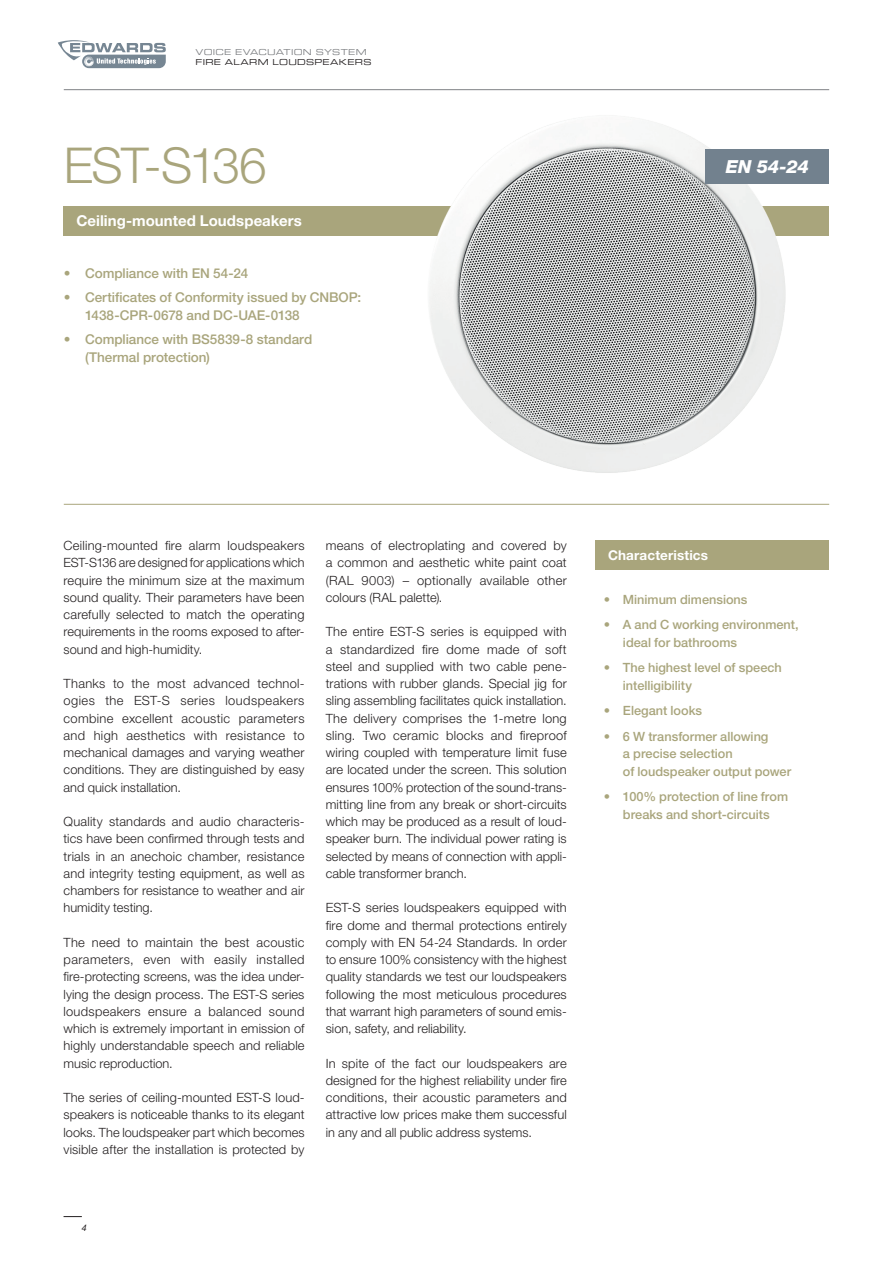
<style>
.page{position:relative;width:893px;height:1263px;background:#fff}
.page>*{position:absolute;margin:0;border:0;box-sizing:border-box;transform-origin:0 0}
.h1_equip{font:300 49.5px "Helvetica Neue LT Pro";letter-spacing:-.035em;color:#a9a57c}
.t1{font:italic 800 18px "Helvetica Neue LT Pro";color:#fff}
.t2{font:700 15px "Helvetica Neue LT Pro";letter-spacing:.005em;color:#fff}
.t3{font:500 13.5px/18px "Helvetica Neue LT Pro";letter-spacing:-.005em;color:#a9a57c}
.t4{font:700 13.5px "Helvetica Neue LT Pro";letter-spacing:.01em;color:#fff}
.LS_body_8_5_12{font:300 12.75px/17.2px "Helvetica Neue LT Pro";letter-spacing:.005em;color:#231f20;text-align:justify}
.t5{font:500 12.75px/17.2px "Helvetica Neue LT Pro";color:#a9a57c}
.t6{font:italic 9px "Helvetica Neue LT Pro";color:#231f20}
.t7{font:8.25px "Eurostile LT Extended Two";letter-spacing:.025em;color:#808285}
.t8{font:8.25px "Eurostile LT Extended Two";letter-spacing:.03em;color:#231f20}
.s1{font-weight:300}
</style>
<div class="page">
<svg style="left:64px;top:1216px;width:18px;height:1px"></svg>
<hr style="left:64px;top:89px;width:765px;height:1px;background:#808285">
<svg style="left:58px;top:40px;width:108px;height:28px"></svg>
<hr style="left:64px;top:504px;width:765px;height:1px;background:#a9a57c">
<div style="left:64px;top:206px;width:765px;height:30px;background:#a9a57c"></div>
<img style="left:429px;top:121px;width:374px;height:352px">
<div style="left:706px;top:149px;width:123px;height:34px;background:#72818e"></div>
<div style="left:595px;top:540px;width:234px;height:30px;background:#a9a57c"></div>
<p class="t7" style="left:196px;top:46px;width:173px">VOICE EVACUATION SYSTEM</p>
<p class="t8" style="left:196px;top:57px;width:177px">FIRE ALARM LOUDSPEAKERS</p>
<p class="h1_equip" style="left:64px;top:136px;width:205px">EST-S136</p>
<p class="t2" style="left:76px;top:212px;width:227px">Ceiling-mounted Loudspeakers</p>
<p class="t3" style="left:64px;top:264px;width:186px"><span class="s1">•</span> Compliance with EN 54-24</p>
<p class="t3" style="left:85px;top:288px;width:278px;text-indent:-21px"><span class="s1">•</span> Certificates of Conformity issued by CNBOP:<br>1438-CPR-0678 and DC-UAE-0138</p>
<p class="t3" style="left:85px;top:330px;width:229px;text-indent:-21px"><span class="s1">•</span> Compliance with BS5839-8 standard (Thermal protection)</p>
<p class="t1" style="left:726px;top:156px;width:84px">EN 54-24</p>
<p class="LS_body_8_5_12" style="left:64px;top:537px;width:242px">Ceiling-mounted fire alarm loudspeakers EST-S136 are designed for applications which require the minimum size at the maximum sound quality. Their parameters have been carefully selected to match the operating requirements in the rooms exposed to after&shy;sound and high-humidity.</p>
<p class="LS_body_8_5_12" style="left:64px;top:675px;width:242px">Thanks to the most advanced technol&shy;ogies the EST-S series loudspeakers combine excellent acoustic parameters and high aesthetics with resistance to mechanical damages and varying weather conditions. They are distinguished by easy and quick installation.</p>
<p class="LS_body_8_5_12" style="left:64px;top:813px;width:242px">Quality standards and audio characteris&shy;tics have been confirmed through tests and trials in an anechoic chamber, resistance and integrity testing equipment, as well as chambers for resistance to weather and air humidity testing.</p>
<p class="LS_body_8_5_12" style="left:64px;top:933px;width:242px">The need to maintain the best acoustic parameters, even with easily installed fire-protecting screens, was the idea under&shy;lying the design process. The EST-S series loudspeakers ensure a balanced sound which is extremely important in emission of highly understandable speech and reliable music reproduction.</p>
<p class="LS_body_8_5_12" style="left:64px;top:1089px;width:242px">The series of ceiling-mounted EST-S loud&shy;speakers is noticeable thanks to its elegant looks. The loudspeaker part which becomes visible after the installation is protected by</p>
<p class="LS_body_8_5_12" style="left:326px;top:537px;width:242px">means of electroplating and covered by a common and aesthetic white paint coat (RAL 9003) – optionally available other colours (RAL palette).</p>
<p class="LS_body_8_5_12" style="left:326px;top:623px;width:242px">The entire EST-S series is equipped with a standardized fire dome made of soft steel and supplied with two cable pene&shy;trations with rubber glands. Special jig for sling assembling facilitates quick installation.<br>The delivery comprises the 1-metre long sling. Two ceramic blocks and fireproof wiring coupled with temperature limit fuse are located under the screen. This solution ensures 100% protection of the sound-trans&shy;mitting line from any break or short-circuits which may be produced as a result of loud&shy;speaker burn. The individual power rating is selected by means of connection with appli&shy;cable transformer branch.</p>
<p class="LS_body_8_5_12" style="left:326px;top:899px;width:242px">EST-S series loudspeakers equipped with fire dome and thermal protections entirely comply with EN 54-24 Standards. In order to ensure 100% consistency with the highest quality standards we test our loudspeakers following the most meticulous procedures that warrant high parameters of sound emis&shy;sion, safety, and reliability.</p>
<p class="LS_body_8_5_12" style="left:326px;top:1054px;width:242px">In spite of the fact our loudspeakers are designed for the highest reliability under fire conditions, their acoustic parameters and attractive low prices make them successful in any and all public address systems.</p>
<p class="t6" style="left:82px;top:1222px;width:7px">4</p>
<p class="t4" style="left:608px;top:547px;width:102px">Characteristics</p>
<p class="t5" style="left:604px;top:590px;width:145px"><span class="s1">•</span> Minimum dimensions</p>
<p class="t5" style="left:623px;top:616px;width:177px;text-indent:-19px"><span class="s1">•</span> A and C working environment, ideal for bathrooms</p>
<p class="t5" style="left:623px;top:659px;width:160px;text-indent:-19px"><span class="s1">•</span> The highest level of speech intelligibility</p>
<p class="t5" style="left:604px;top:702px;width:100px"><span class="s1">•</span> Elegant looks</p>
<p class="t5" style="left:623px;top:728px;width:170px;text-indent:-19px"><span class="s1">•</span> 6 W transformer allowing<br>a precise selection<br>of loudspeaker output power</p>
<p class="t5" style="left:604px;top:788px;width:186px;text-align:center"><span class="s1">•</span> 100% protection of line from breaks and short-circuits</p>
</div>
